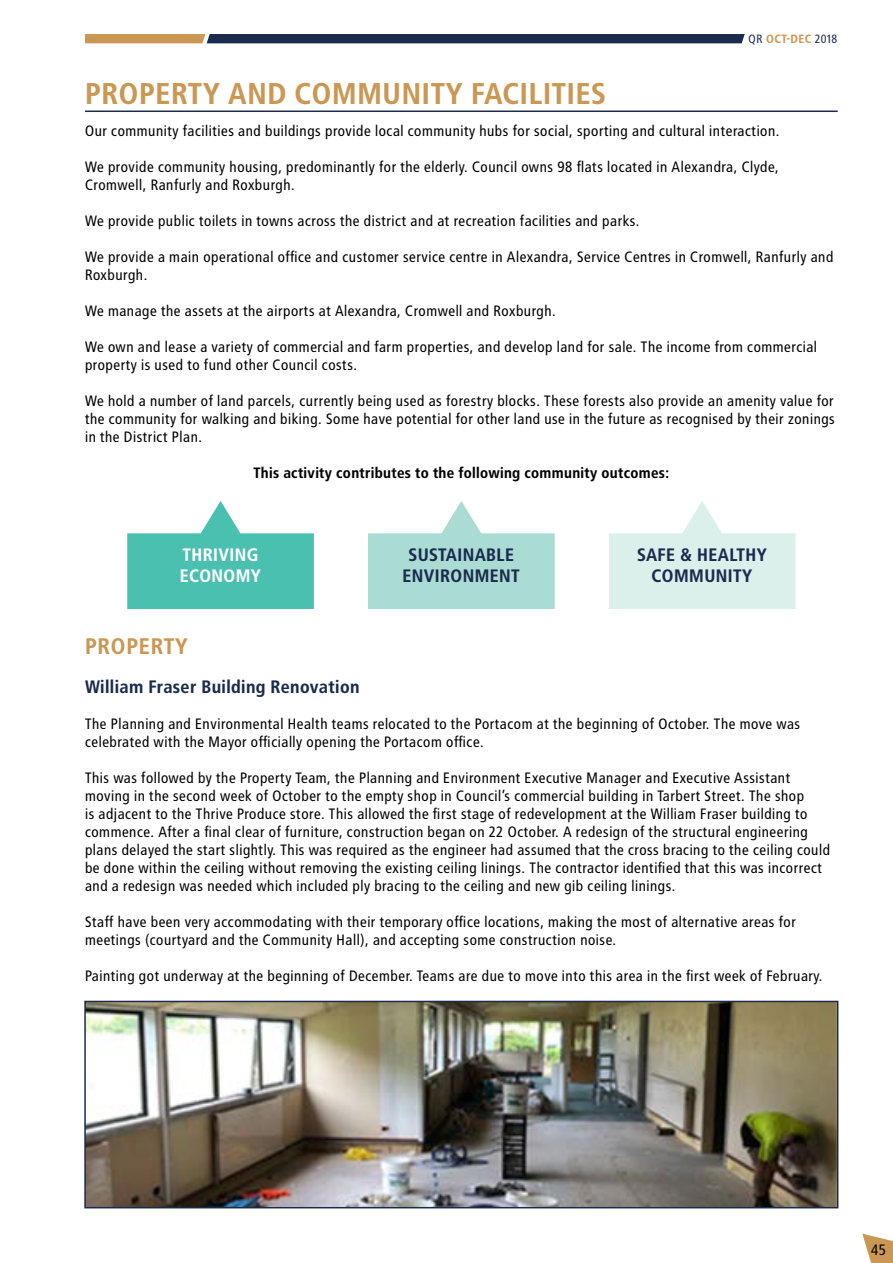
<style>
.page{position:relative;width:893px;height:1263px;background:#fff}
.page>*{position:absolute;margin:0;border:0;box-sizing:border-box;transform-origin:0 0}
.t1{font:30px "Transit Print OT Bld";color:#cb9754}
.t2{font:22.5px "Transit Print OT Bld";letter-spacing:.01em;color:#cb9754}
.t3{font:18px/21px "Transit Print OT Bld";color:#1b2b4e;text-align:center}
.t4{font:18px/21px "Transit Print OT Bld";color:#fff}
.t5{font:15px/18px "Transit Print OT";color:#000}
.t6{font:15px "Transit Print OT Bld";color:#000}
.t7{font:12px "Transit Print OT Bld";letter-spacing:.01em;color:#cb9754}
.s1{font-family:"Transit Print OT";color:#1b2b4e}
</style>
<div class="page">
<svg style="left:85px;top:34px;width:660px;height:9px;background:#3d4050"></svg>
<svg style="left:127px;top:501px;width:187px;height:108px"></svg>
<svg style="left:368px;top:501px;width:187px;height:108px"></svg>
<svg style="left:609px;top:501px;width:186px;height:108px"></svg>
<hr style="left:85px;top:111px;width:753px;height:1px;background:#1b2b4e">
<img style="left:87px;top:1004px;width:748px;height:201px">
<div style="left:84px;top:1001px;width:754px;height:207px;border:2px solid #1b2b4e"></div>
<svg style="left:862px;top:1233px;width:31px;height:30px"></svg>
<h1 class="t1" style="left:85px;top:76px;width:523px">PROPERTY AND COMMUNITY FACILITIES</h1>
<p class="t7" style="left:749px;top:32px;width:91px"><span class="s1">QR</span> OCT-DEC <span class="s1">2018</span></p>
<p class="t5" style="left:85px;top:122px;width:696px">Our community facilities and buildings provide local community hubs for social, sporting and cultural interaction.</p>
<p class="t5" style="left:85px;top:158px;width:696px">We provide community housing, predominantly for the elderly. Council owns 98 flats located in Alexandra, Clyde,<br>Cromwell, Ranfurly and Roxburgh.</p>
<p class="t5" style="left:85px;top:212px;width:557px">We provide public toilets in towns across the district and at recreation facilities and parks.</p>
<p class="t5" style="left:85px;top:248px;width:750px">We provide a main operational office and customer service centre in Alexandra, Service Centres in Cromwell, Ranfurly and<br>Roxburgh.</p>
<p class="t5" style="left:85px;top:302px;width:473px">We manage the assets at the airports at Alexandra, Cromwell and Roxburgh.</p>
<p class="t5" style="left:85px;top:338px;width:734px">We own and lease a variety of commercial and farm properties, and develop land for sale. The income from commercial property is used to fund other Council costs.</p>
<p class="t5" style="left:85px;top:392px;width:752px;text-align:justify">We hold a number of land parcels, currently being used as forestry blocks. These forests also provide an amenity value for the community for walking and biking. Some have potential for other land use in the future as recognised by their zonings in the District Plan.</p>
<p class="t6" style="left:253px;top:464px;width:418px">This activity contributes to the following community outcomes:</p>
<p class="t4" style="left:180px;top:544px;width:83px">THRIVING<br>ECONOMY</p>
<p class="t3" style="left:402px;top:544px;width:119px">SUSTAINABLE<br>ENVIRONMENT</p>
<p class="t3" style="left:637px;top:544px;width:132px">SAFE &amp; HEALTHY<br>COMMUNITY</p>
<h2 class="t2" style="left:85px;top:632px;width:105px">PROPERTY</h2>
<p class="t3" style="left:85px;top:676px;width:276px">William Fraser Building Renovation</p>
<p class="t5" style="left:85px;top:714px;width:717px">The Planning and Environmental Health teams relocated to the Portacom at the beginning of October. The move was celebrated with the Mayor officially opening the Portacom office.</p>
<p class="t5" style="left:85px;top:768px;width:747px">This was followed by the Property Team, the Planning and Environment Executive Manager and Executive Assistant moving in the second week of October to the empty shop in Council’s commercial building in Tarbert Street. The shop<br>is adjacent to the Thrive Produce store. This allowed the first stage of redevelopment at the William Fraser building to commence. After a final clear of furniture, construction began on 22 October. A redesign of the structural engineering plans delayed the start slightly. This was required as the engineer had assumed that the cross bracing to the ceiling could be done within the ceiling without removing the existing ceiling linings. The contractor identified that this was incorrect and a redesign was needed which included ply bracing to the ceiling and new gib ceiling linings.</p>
<p class="t5" style="left:85px;top:912px;width:713px">Staff have been very accommodating with their temporary office locations, making the most of alternative areas for meetings (courtyard and the Community Hall), and accepting some construction noise.</p>
<p class="t5" style="left:85px;top:966px;width:739px">Painting got underway at the beginning of December. Teams are due to move into this area in the first week of February.</p>
<p class="t5" style="left:871px;top:1240px;width:17px">45</p>
</div>
